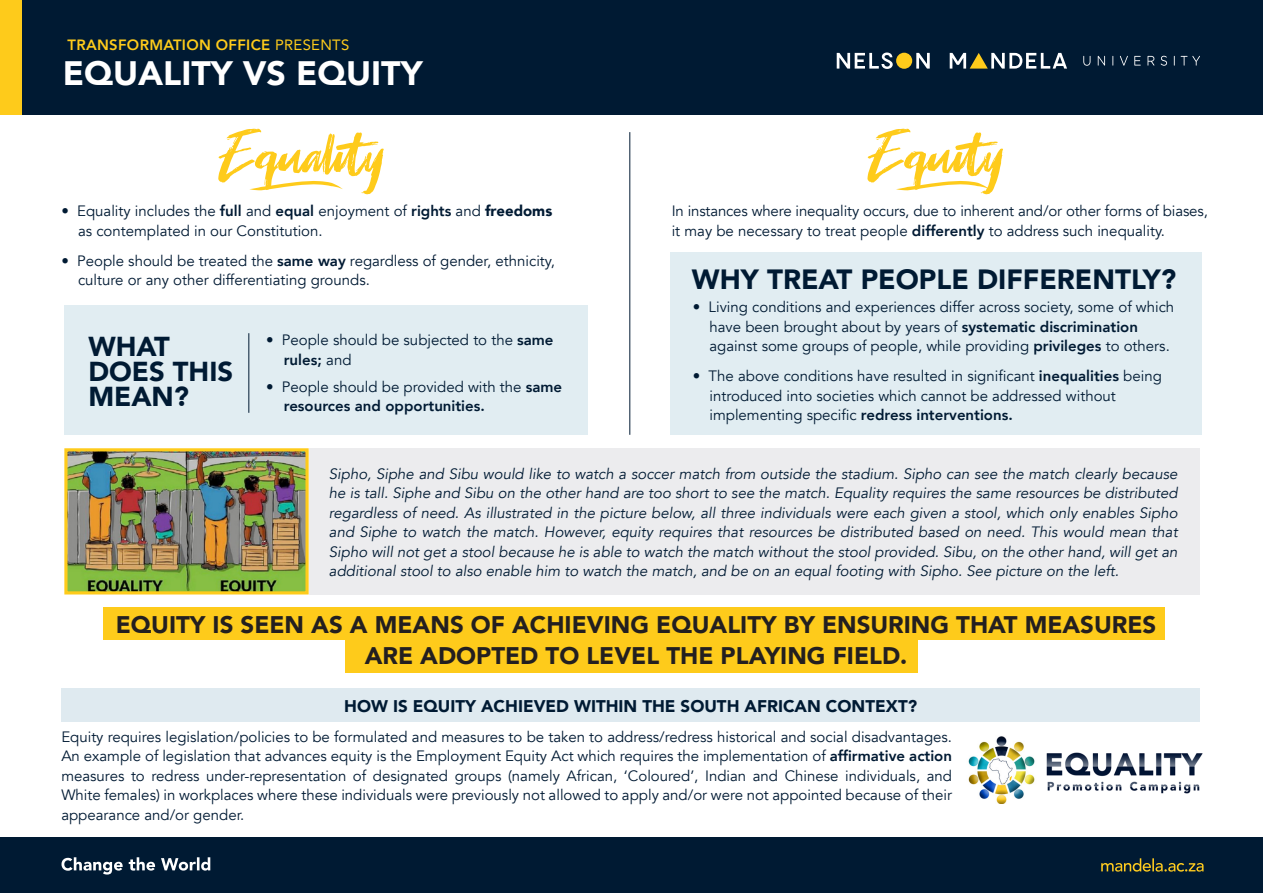
<style>
.page{position:relative;width:1263px;height:893px;background:#fff}
.page>*{position:absolute;margin:0;border:0;box-sizing:border-box;transform-origin:0 0}
.t1{font:60.6px "Fontrust";color:#fecb1b}
.t2{font:900 33.9px "Avenir";color:#fff}
.t3{font:900 27.75px "Avenir";color:#001a33}
.t4{font:900 27.3px/25px "Avenir";color:#001a33}
.t5{font:900 24px "Avenir";color:#231f20}
.t6{font:900 16.95px "Avenir";color:#001a33}
.t7{font:15px/19.5px "Avenir";color:#001a33;text-align:justify}
.t8{font:italic 15px/19.5px "Avenir";color:#001a33;text-align:justify}
.t9{font:800 15px "Avenir";color:#001a33}
.t10{font:800 14.85px "Avenir";letter-spacing:.02em;color:#fecb1b}
.s1{font-weight:400}
.s2{font-weight:800}
.s3{font-weight:900}
</style>
<div class="page">
<div style="left:65px;top:306px;width:523px;height:129px;background:#e1edf2"></div>
<div style="left:309px;top:448px;width:891px;height:146px;background:#ececee"></div>
<div style="left:61px;top:688px;width:1139px;height:34px;background:#dfeaf0"></div>
<div style="left:0;top:0;width:1263px;height:114px;background:#001a33"></div>
<div style="left:896px;top:53px;width:16px;height:16px;background:#fecb1b;border-radius:50%"></div>
<svg style="left:916px;top:53px;width:14px;height:16px"></svg>
<svg style="left:950px;top:53px;width:117px;height:16px"></svg>
<svg style="left:837px;top:53px;width:56px;height:16px"></svg>
<svg style="left:1083px;top:56px;width:7px;height:10px"></svg>
<svg style="left:1098px;top:56px;width:7px;height:10px"></svg>
<svg style="left:1120px;top:56px;width:8px;height:10px"></svg>
<svg style="left:1134px;top:56px;width:7px;height:10px"></svg>
<svg style="left:1147px;top:56px;width:7px;height:10px"></svg>
<svg style="left:1161px;top:56px;width:6px;height:10px"></svg>
<svg style="left:1181px;top:56px;width:19px;height:10px"></svg>
<hr style="left:629px;top:132px;width:1px;height:303px;background:#001a33">
<hr style="left:249px;top:333px;width:1px;height:80px;background:#001a33">
<div style="left:669px;top:252px;width:532px;height:183px;background:#e1edf2"></div>
<img style="left:68px;top:452px;width:237px;height:138px">
<div style="left:64px;top:448px;width:245px;height:146px;border:3px solid #fecb1b"></div>
<div style="left:0;top:837px;width:1263px;height:56px;background:#001a33"></div>
<svg style="left:62px;top:857px;width:148px;height:17px"></svg>
<svg style="left:1101px;top:858px;width:102px;height:14px"></svg>
<div style="left:0;top:0;width:21px;height:114px;background:#fecb1b"></div>
<svg style="left:249px;top:181px;width:94px;height:9px"></svg>
<svg style="left:896px;top:181px;width:93px;height:9px"></svg>
<div style="left:345px;top:640px;width:573px;height:32px;background:#fecb1b"></div>
<div style="left:103px;top:607px;width:1062px;height:33px;background:#fecb1b"></div>
<img style="left:968px;top:736px;width:67px;height:68px">
<img style="left:1046px;top:752px;width:157px;height:42px">
<p class="t10" style="left:68px;top:33px;width:283px">TRANSFORMATION OFFICE <span class="s1">PRESENTS</span></p>
<p class="t2" style="left:63px;top:44px;width:361px">EQUALITY VS EQUITY</p>
<p class="t1" style="left:218px;top:126px;width:168px">Equality</p>
<p class="t1" style="left:867px;top:126px;width:138px">Equity</p>
<p class="t7" style="left:61px;top:201px;width:492px">• Equality includes the <span class="s2">full</span> and <span class="s2">equal</span> enjoyment of <span class="s2">rights</span> and <span class="s3">freedoms</span></p>
<p class="t7" style="left:78px;top:221px;width:246px">as contemplated in our Constitution.</p>
<p class="t7" style="left:61px;top:251px;width:495px">• People should be treated the <span class="s2">same way</span> regardless of gender, ethnicity,</p>
<p class="t7" style="left:78px;top:270px;width:293px">culture or any other differentiating grounds.</p>
<p class="t4" style="left:88px;top:333px;width:146px">WHAT<br>DOES THIS<br>MEAN?</p>
<p class="t7" style="left:266px;top:331px;width:289px">• People should be subjected to the <span class="s2">same</span></p>
<p class="t9" style="left:284px;top:348px;width:69px">rules; <span class="s1">and</span></p>
<p class="t7" style="left:266px;top:377px;width:298px">• People should be provided with the <span class="s2">same</span></p>
<p class="t9" style="left:284px;top:394px;width:203px">resources and opportunities.</p>
<p class="t7" style="left:672px;top:201px;width:538px">In instances where inequality occurs, due to inherent and/or other forms of biases,</p>
<p class="t7" style="left:672px;top:221px;width:495px">it may be necessary to treat people <span class="s2">differently</span> to address such inequality.</p>
<p class="t3" style="left:692px;top:255px;width:486px">WHY TREAT PEOPLE DIFFERENTLY?</p>
<p class="t7" style="left:693px;top:298px;width:483px">• Living conditions and experiences differ across society, some of which</p>
<p class="t7" style="left:709px;top:317px;width:430px">have been brought about by years of <span class="s2">systematic discrimination</span></p>
<p class="t7" style="left:709px;top:337px;width:462px">against some groups of people, while providing <span class="s2">privileges</span> to others.</p>
<p class="t7" style="left:693px;top:367px;width:470px">• The above conditions have resulted in significant <span class="s2">inequalities</span> being</p>
<p class="t7" style="left:709px;top:386px;width:408px">introduced into societies which cannot be addressed without</p>
<p class="t9" style="left:709px;top:403px;width:305px"><span class="s1">implementing specific</span> redress interventions.</p>
<p class="t8" style="left:329px;top:464px;width:850px">Sipho, Siphe and Sibu would like to watch a soccer match from outside the stadium. Sipho can see the match clearly because he is tall. Siphe and Sibu on the other hand are too short to see the match. Equality requires the same resources be distributed regardless of need. As illustrated in the picture below, all three individuals were each given a stool, which only enables Sipho and Siphe to watch the match. However, equity requires that resources be distributed based on need. This would mean that Sipho will not get a stool because he is able to watch the match without the stool provided. Sibu, on the other hand, will get an additional stool to also enable him to watch the match, and be on an equal footing with Sipho. See picture on the left.</p>
<p class="t5" style="left:116px;top:604px;width:1042px">EQUITY IS SEEN AS A MEANS OF ACHIEVING EQUALITY BY ENSURING THAT MEASURES</p>
<p class="t5" style="left:365px;top:635px;width:544px">ARE ADOPTED TO LEVEL THE PLAYING FIELD.</p>
<p class="t6" style="left:344px;top:691px;width:574px">HOW IS EQUITY ACHIEVED WITHIN THE SOUTH AFRICAN CONTEXT?</p>
<p class="t7" style="left:61px;top:727px;width:892px">Equity requires legislation/policies to be formulated and measures to be taken to address/redress historical and social disadvantages.<br>An example of legislation that advances equity is the Employment Equity Act which requires the implementation of <span class="s2">affirmative action </span>measures to redress under-representation of designated groups (namely African, ‘Coloured’, Indian and Chinese individuals, and White females) in workplaces where these individuals were previously not allowed to apply and/or were not appointed because of their appearance and/or gender.</p>
</div>
